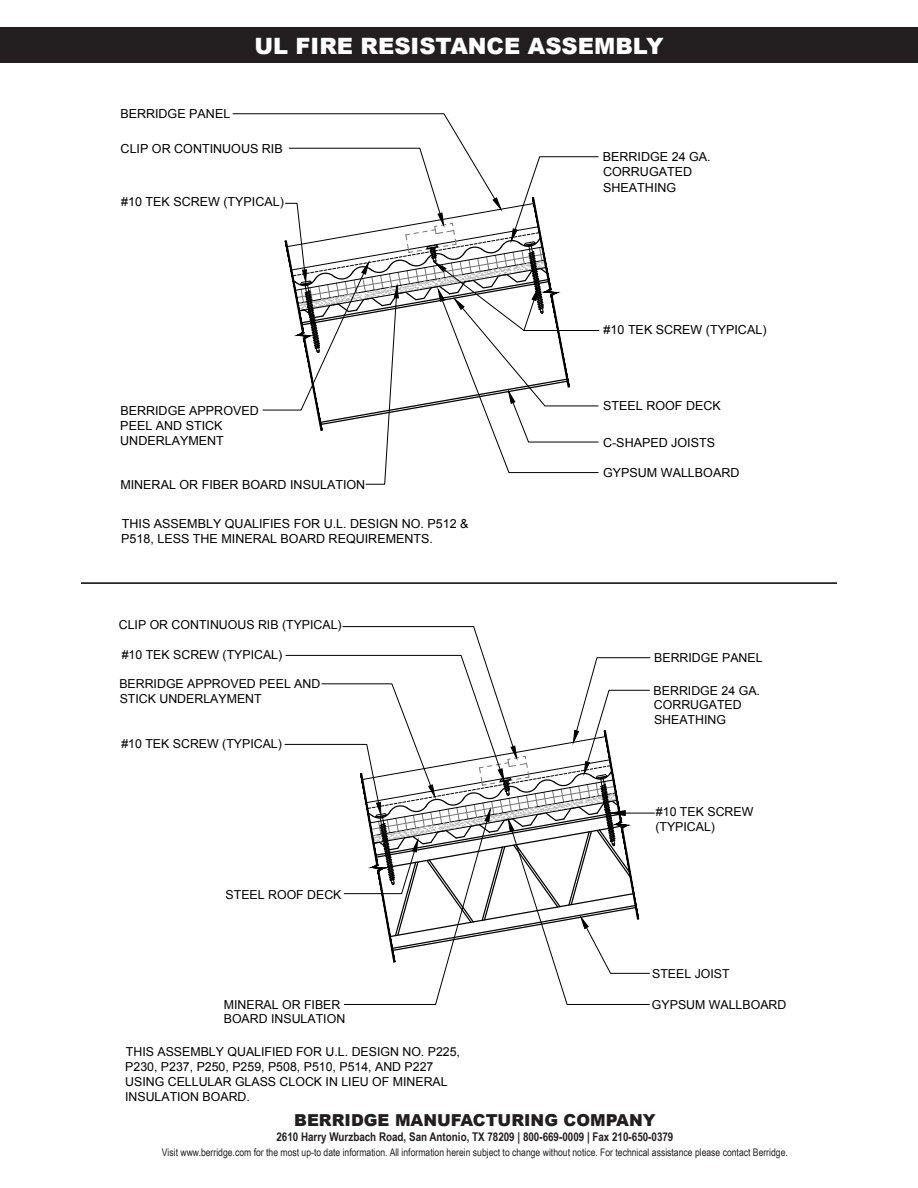
<style>
.page{position:relative;width:918px;height:1188px;background:#fff}
.page>*{position:absolute;margin:0;border:0;box-sizing:border-box;transform-origin:0 0}
.t1{font:900 22.5px "Arial";color:#fff}
.t2{font:900 16.5px "Arial";color:#231f20}
.t3{font:12.45px/15px "Arial";color:#000}
.t4{font:12.3px/14.9px "Arial";color:#000}
.t5{font:700 12px "Arial Narrow";color:#231f20}
.t6{font:10.5px "Arial Narrow";color:#231f20}
</style>
<div class="page">
<div style="left:0;top:27px;width:918px;height:35px;background:#231f20"></div>
<svg style="left:232px;top:113px;width:368px;height:372px"></svg>
<svg style="left:284px;top:626px;width:370px;height:379px"></svg>
<hr style="left:81px;top:582px;width:756px;height:2px;background:#000">
<h1 class="t1" style="left:254px;top:33px;width:411px">UL FIRE RESISTANCE ASSEMBLY</h1>
<p class="t3" style="left:120px;top:108px;width:111px">BERRIDGE PANEL</p>
<p class="t3" style="left:121px;top:142px;width:164px">CLIP OR CONTINUOUS RIB</p>
<p class="t3" style="left:121px;top:196px;width:164px">#10 TEK SCREW (TYPICAL)</p>
<p class="t3" style="left:120px;top:404px;width:140px">BERRIDGE APPROVED<br>PEEL AND STICK<br>UNDERLAYMENT</p>
<p class="t3" style="left:120px;top:478px;width:247px">MINERAL OR FIBER BOARD INSULATION</p>
<p class="t3" style="left:121px;top:517px;width:349px">THIS ASSEMBLY QUALIFIES FOR U.L. DESIGN NO. P512 &amp;<br>P518, LESS THE MINERAL BOARD REQUIREMENTS.</p>
<p class="t4" style="left:119px;top:619px;width:224px">CLIP OR CONTINUOUS RIB (TYPICAL)</p>
<p class="t4" style="left:122px;top:648px;width:162px">#10 TEK SCREW (TYPICAL)</p>
<p class="t4" style="left:119px;top:677px;width:203px">BERRIDGE APPROVED PEEL AND<br>STICK UNDERLAYMENT</p>
<p class="t4" style="left:121px;top:737px;width:162px">#10 TEK SCREW (TYPICAL)</p>
<p class="t4" style="left:226px;top:888px;width:117px">STEEL ROOF DECK</p>
<p class="t4" style="left:224px;top:998px;width:123px">MINERAL OR FIBER<br>BOARD INSULATION</p>
<p class="t4" style="left:125px;top:1046px;width:336px">THIS ASSEMBLY QUALIFIED FOR U.L. DESIGN NO. P225, P230, P237, P250, P259, P508, P510, P514, AND P227<br>USING CELLULAR GLASS CLOCK IN LIEU OF MINERAL INSULATION BOARD.</p>
<p class="t3" style="left:603px;top:151px;width:109px">BERRIDGE 24 GA.<br>CORRUGATED<br>SHEATHING</p>
<p class="t3" style="left:604px;top:323px;width:164px">#10 TEK SCREW (TYPICAL)</p>
<p class="t3" style="left:603px;top:400px;width:119px">STEEL ROOF DECK</p>
<p class="t3" style="left:603px;top:436px;width:114px">C-SHAPED JOISTS</p>
<p class="t3" style="left:603px;top:466px;width:138px">GYPSUM WALLBOARD</p>
<p class="t4" style="left:654px;top:651px;width:110px">BERRIDGE PANEL</p>
<p class="t4" style="left:654px;top:684px;width:108px">BERRIDGE 24 GA.<br>CORRUGATED<br>SHEATHING</p>
<p class="t4" style="left:655px;top:806px;width:100px">#10 TEK SCREW (TYPICAL)</p>
<p class="t4" style="left:652px;top:967px;width:79px">STEEL JOIST</p>
<p class="t4" style="left:652px;top:998px;width:136px">GYPSUM WALLBOARD</p>
<h2 class="t2" style="left:294px;top:1111px;width:363px">BERRIDGE MANUFACTURING COMPANY</h2>
<p class="t5" style="left:276px;top:1132px;width:399px">2610 Harry Wurzbach Road, San Antonio, TX 78209 | 800-669-0009 | Fax 210-650-0379</p>
<p class="t6" style="left:162px;top:1149px;width:627px">Visit www.berridge.com for the most up-to date information. All information herein subject to change without notice. For technical assistance please contact Berridge.</p>
</div>
